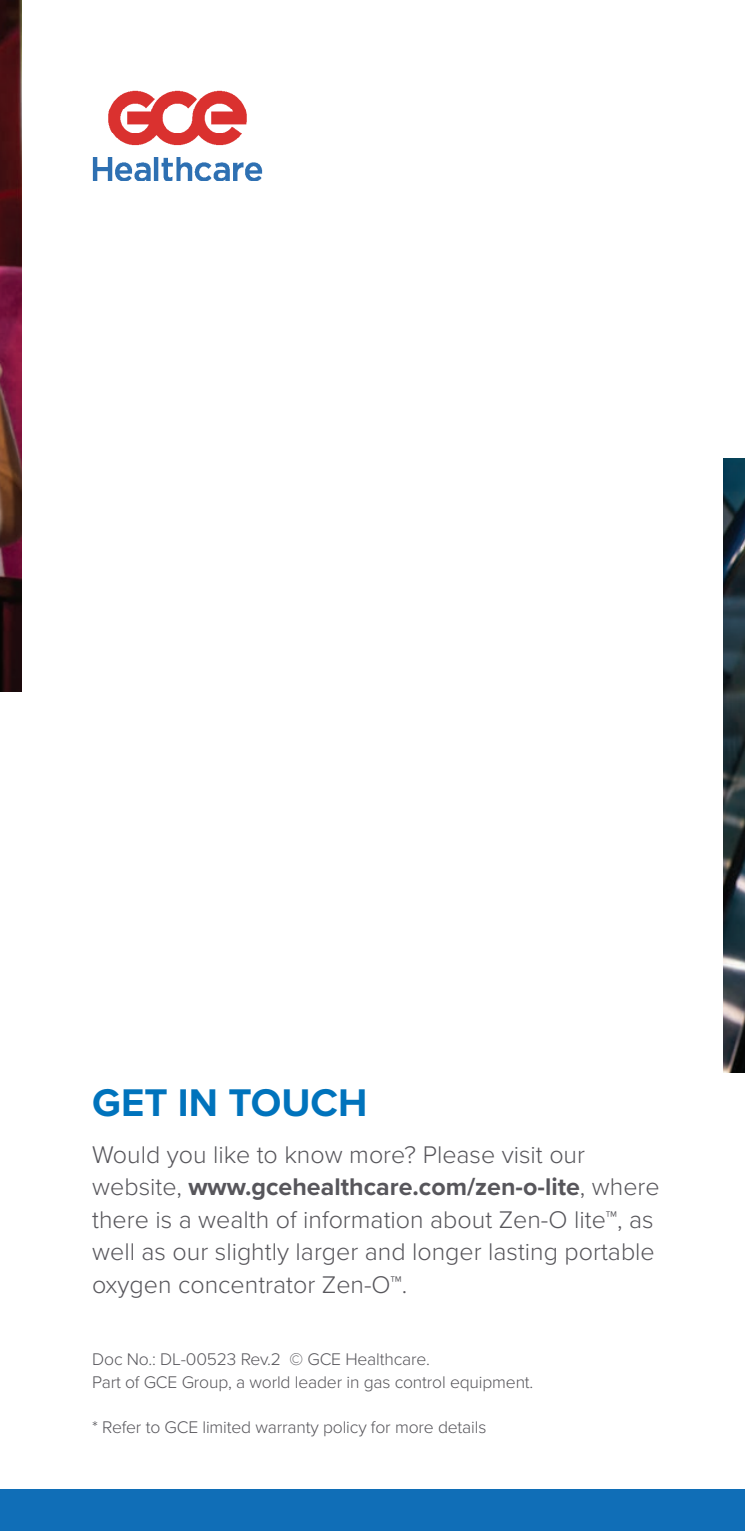
<style>
.page{position:relative;width:745px;height:1531px;background:#fff}
.page>*{position:absolute;margin:0;border:0;box-sizing:border-box;transform-origin:0 0}
.t1{font:700 40px "Proxima Nova";color:#0073bc}
.t2{font:300 25px/32.5px "Proxima Nova";color:#57565b}
.t3{font:300 17.5px/22.5px "Proxima Nova";letter-spacing:-.01em;color:#57565b}
.s1{font-weight:700}
</style>
<div class="page">
<div style="left:0;top:1489px;width:744px;height:42px;background:#106eb7"></div>
<img style="left:0;top:0;width:21px;height:692px">
<img style="left:723px;top:458px;width:21px;height:615px">
<img style="left:92px;top:90px;width:171px;height:91px">
<h1 class="t1" style="left:92px;top:1073px;width:276px">GET IN TOUCH</h1>
<p class="t2" style="left:92px;top:1137px;width:568px">Would you like to know more? Please visit our website, <span class="s1">www.gcehealthcare.com/zen-o-lite</span>, where there is a wealth of information about Zen-O lite™, as well as our slightly larger and longer lasting portable oxygen concentrator Zen-O™.</p>
<p class="t3" style="left:92px;top:1347px;width:442px">Doc No.: DL-00523 Rev.2 © GCE Healthcare.<br>Part of GCE Group, a world leader in gas control equipment.</p>
<p class="t3" style="left:92px;top:1415px;width:395px">* Refer to GCE limited warranty policy for more details</p>
</div>
